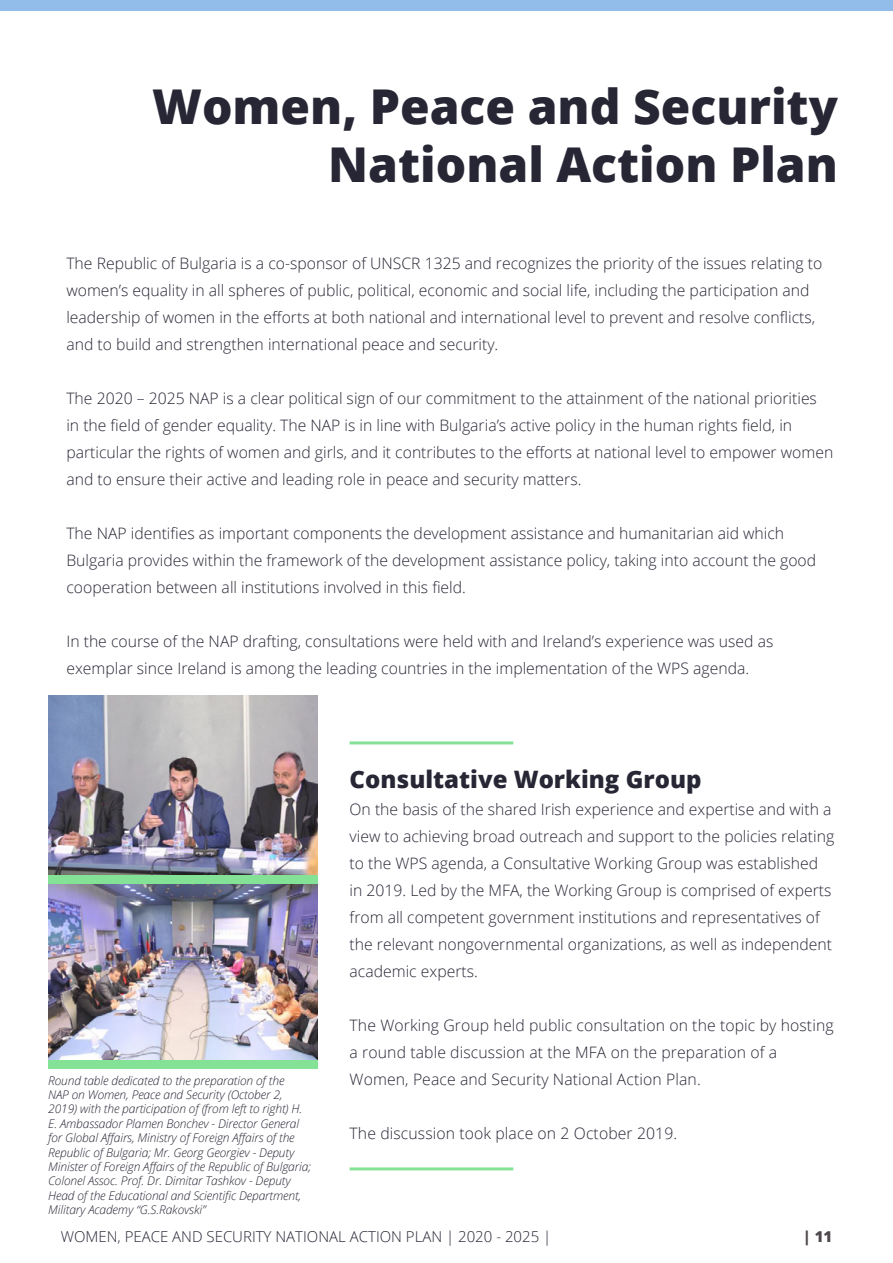
<style>
.page{position:relative;width:893px;height:1263px;background:#fff}
.page>*{position:absolute;margin:0;border:0;box-sizing:border-box;transform-origin:0 0}
.t1{font:800 48px/57.6px "Open Sans";color:#272635;text-align:right}
.t2{font:800 24px "Open Sans";color:#272635}
.t3{font:300 15.75px/27px "Open Sans";color:#272635}
.t4{font:300 15px "Open Sans";color:#272635}
.t5{font:800 15px "Open Sans";color:#4e484d}
.t6{font:italic 300 12px/14.4px "Open Sans";letter-spacing:-.01em;color:#272635}
</style>
<div class="page">
<div style="left:0;top:0;width:893px;height:11px;background:#92bcea"></div>
<hr style="left:350px;top:741px;width:163px;height:3px;background:#84e296">
<hr style="left:350px;top:1167px;width:163px;height:3px;background:#84e296">
<img style="left:48px;top:695px;width:270px;height:365px">
<div style="left:48px;top:876px;width:270px;height:8px;background:#84e296"></div>
<div style="left:48px;top:1060px;width:270px;height:8px;background:#84e296"></div>
<h1 class="t1" style="left:152px;top:76px;width:687px">Women, Peace аnd Security<br>National Action Plan</h1>
<p class="t3" style="left:66px;top:249px;width:757px">The Republic of Bulgaria is a co-sponsor of UNSCR 1325 and recognizes the priority of the issues relating to women’s equality in all spheres of public, political, economic and social life, including the participation and leadership of women in the efforts at both national and international level to prevent and resolve conflicts, and to build and strengthen international peace and security.</p>
<p class="t3" style="left:66px;top:384px;width:768px">The 2020 – 2025 NAP is a clear political sign of our commitment to the attainment of the national priorities in the field of gender equality. The NAP is in line with Bulgaria’s active policy in the human rights field, in particular the rights of women and girls, and it contributes to the efforts at national level to empower women and to ensure their active and leading role in peace and security matters.</p>
<p class="t3" style="left:66px;top:519px;width:751px">The NAP identifies as important components the development assistance and humanitarian aid which<br>Bulgaria provides within the framework of the development assistance policy, taking into account the good cooperation between all institutions involved in this field.</p>
<p class="t3" style="left:66px;top:627px;width:708px">In the course of the NAP drafting, consultations were held with and Ireland’s experience was used as exemplar since Ireland is among the leading countries in the implementation of the WPS agenda.</p>
<p class="t6" style="left:48px;top:1072px;width:264px">Round table dedicated to the preparation of the<br>NAP on Women, Peace and Security (October 2, 2019) with the participation of (from left to right) H.<br>E. Ambassador Plamen Bonchev - Director General for Global Affairs, Ministry of Foreign Affairs of the Republic of Bulgaria; Mr. Georg Georgiev - Deputy Minister of Foreign Affairs of the Republic of Bulgaria; Colonel Assoc. Prof. Dr. Dimitar Tashkov - Deputy Head of the Educational and Scientific Department, Military Academy “G.S.Rakovski”</p>
<h2 class="t2" style="left:350px;top:761px;width:353px">Consultative Working Group</h2>
<p class="t3" style="left:350px;top:796px;width:486px">On the basis of the shared Irish experience and expertise and with a view to achieving broad outreach and support to the policies relating to the WPS agenda, a Consultative Working Group was established in 2019. Led by the MFA, the Working Group is comprised of experts from all competent government institutions and representatives of the relevant nongovernmental organizations, as well as independent academic experts.</p>
<p class="t3" style="left:350px;top:1012px;width:485px">The Working Group held public consultation on the topic by hosting a round table discussion at the MFA on the preparation of a<br>Women, Peace and Security National Action Plan.</p>
<p class="t3" style="left:350px;top:1120px;width:329px">The discussion took place on 2 October 2019.</p>
<p class="t4" style="left:61px;top:1227px;width:492px">WOMEN, PEACE AND SECURITY NATIONAL ACTION PLAN | 2020 - 2025 |</p>
<p class="t5" style="left:803px;top:1225px;width:31px">| 11</p>
</div>
